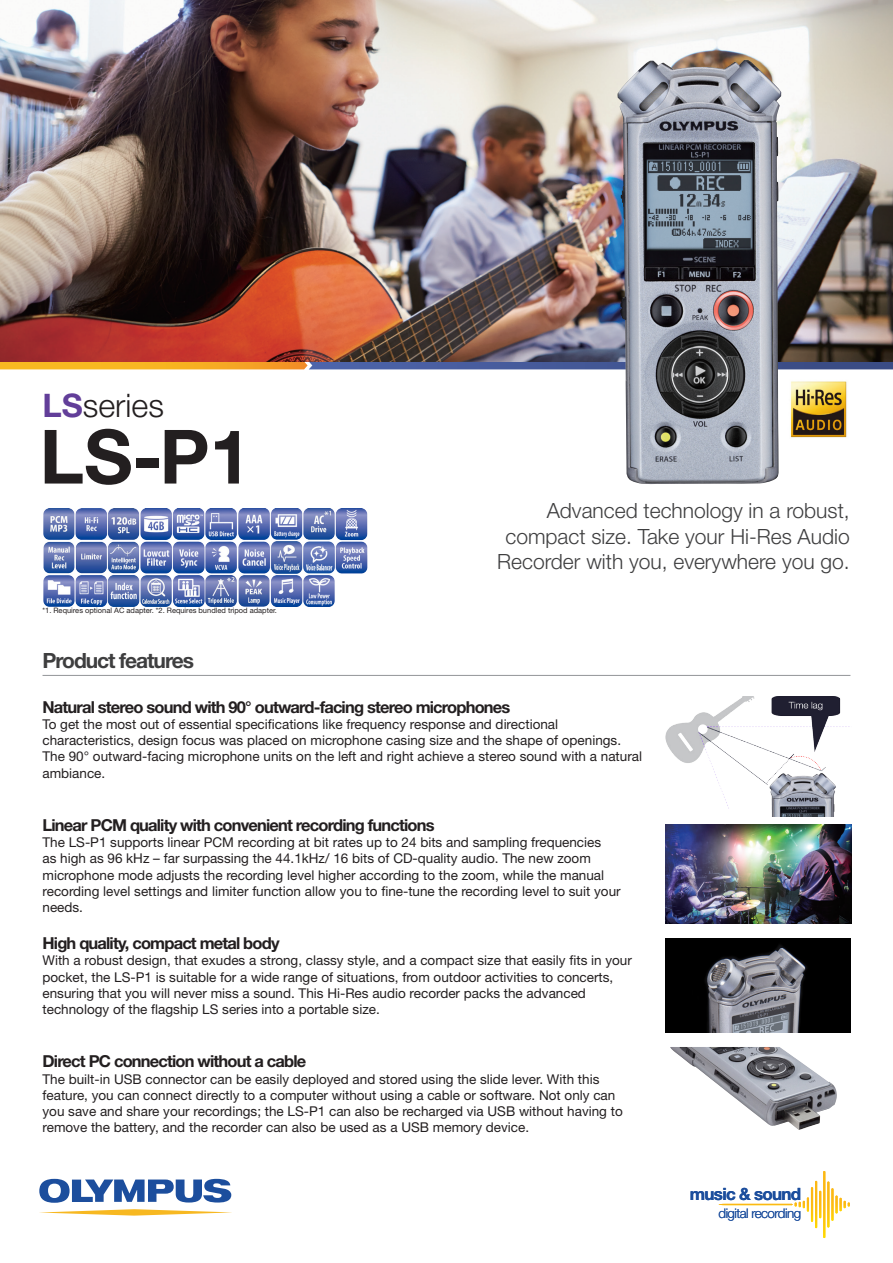
<style>
.page{position:relative;width:893px;height:1263px;background:#fff}
.page>*{position:absolute;margin:0;border:0;box-sizing:border-box;transform-origin:0 0}
.t1{font:700 75px "Helvetica Neue LT Std";color:#231f20}
.t2{font:300 32.4px "Helvetica Neue LT Std";color:#231f20}
.t3{font:300 21px/25.2px "Helvetica Neue LT Std";color:#3e3e3f;text-align:right}
.t4{font:700 21px "Helvetica Neue LT Std";letter-spacing:-.05em;color:#3e3e3f}
.t5{font:700 16.95px "Helvetica Neue LT Std";letter-spacing:-.04em;color:#1c4e9d}
.t6{font:700 16.5px "Helvetica Neue LT Std";letter-spacing:-.05em;color:#231f20}
.t7{font:13.5px/16.2px "Helvetica Neue LT Std";color:#231f20}
.t8{font:300 13.35px "Helvetica Neue LT Std";letter-spacing:-.04em;color:#1c4e9d}
.t9{font:7.5px "Helvetica Neue LT Std";color:#231f20}
.s1{font-weight:700;color:#623e99}
</style>
<div class="page">
<img style="left:43px;top:509px;width:325px;height:97px">
<svg style="left:0;top:361px;width:893px;height:8px;background:#8d7561"></svg>
<img style="left:0;top:0;width:893px;height:361px">
<hr style="left:43px;top:675px;width:807px;height:1px;background:#939598">
<img style="left:666px;top:825px;width:185px;height:99px">
<img style="left:670px;top:1047px;width:167px;height:83px">
<img style="left:665px;top:938px;width:185px;height:94px">
<img style="left:666px;top:697px;width:184px;height:119px">
<img style="left:618px;top:60px;width:163px;height:424px">
<svg style="left:719px;top:1171px;width:131px;height:67px"></svg>
<img style="left:790px;top:381px;width:57px;height:57px">
<svg style="left:39px;top:1179px;width:192px;height:24px"></svg>
<svg style="left:39px;top:1209px;width:193px;height:6px"></svg>
<p class="t2" style="left:43px;top:385px;width:123px"><span class="s1">LS</span>series</p>
<p class="t1" style="left:40px;top:410px;width:213px">LS-P1</p>
<p class="t9" style="left:43px;top:606px;width:236px">*1. Requires optional AC adapter. *2. Requires bundled tripod adapter.</p>
<p class="t3" style="left:497px;top:498px;width:354px">Advanced technology in a robust, compact size. Take your Hi-Res Audio<br>Recorder with you, everywhere you go.</p>
<p class="t4" style="left:43px;top:648px;width:153px">Product features</p>
<p class="t6" style="left:43px;top:697px;width:469px">Natural stereo sound with 90° outward-facing stereo microphones</p>
<p class="t7" style="left:43px;top:716px;width:601px">To get the most out of essential specifications like frequency response and directional characteristics, design focus was placed on microphone casing size and the shape of openings.<br>The 90° outward-facing microphone units on the left and right achieve a stereo sound with a natural ambiance.</p>
<p class="t6" style="left:43px;top:815px;width:393px">Linear PCM quality with convenient recording functions</p>
<p class="t7" style="left:43px;top:834px;width:580px">The LS-P1 supports linear PCM recording at bit rates up to 24 bits and sampling frequencies<br>as high as 96 kHz – far surpassing the 44.1kHz/ 16 bits of CD-quality audio. The new zoom microphone mode adjusts the recording level higher according to the zoom, while the manual recording level settings and limiter function allow you to fine-tune the recording level to suit your needs.</p>
<p class="t6" style="left:43px;top:933px;width:239px">High quality, compact metal body</p>
<p class="t7" style="left:43px;top:952px;width:591px">With a robust design, that exudes a strong, classy style, and a compact size that easily fits in your pocket, the LS-P1 is suitable for a wide range of situations, from outdoor activities to concerts, ensuring that you will never miss a sound. This Hi-Res audio recorder packs the advanced technology of the flagship LS series into a portable size.</p>
<p class="t6" style="left:43px;top:1051px;width:265px">Direct PC connection without a cable</p>
<p class="t7" style="left:43px;top:1070px;width:582px">The built-in USB connector can be easily deployed and stored using the slide lever. With this feature, you can connect directly to a computer without using a cable or software. Not only can you save and share your recordings; the LS-P1 can also be recharged via USB without having to remove the battery, and the recorder can also be used as a USB memory device.</p>
<p class="t5" style="left:690px;top:1183px;width:113px">music &amp; sound</p>
<p class="t8" style="left:719px;top:1205px;width:84px">digital recording</p>
</div>
